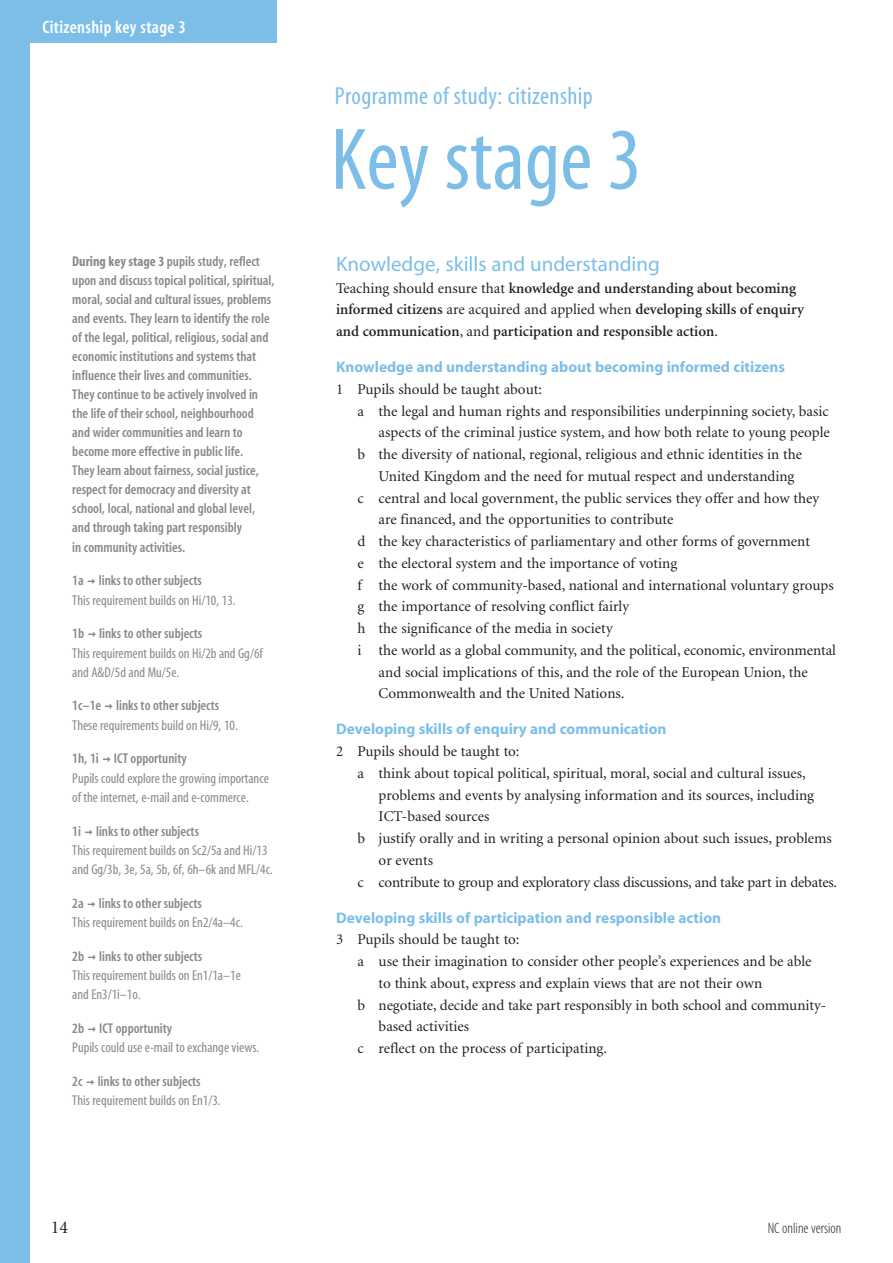
<style>
.page{position:relative;width:893px;height:1263px;background:#fff}
.page>*{position:absolute;margin:0;border:0;box-sizing:border-box;transform-origin:0 0}
.t1{font:88.5px "Myriad N Ccondensed";color:#7dbee9}
.t2{font:24.75px "Myriad N Ccondensed";letter-spacing:.015em;color:#7dbee9}
.t3{font:21px "Myriad NC";color:#7dbee9}
.t4{font:600 18px "Myriad N Ccondensed";letter-spacing:.02em;color:#fff}
.t5{font:18px "Minion";color:#231f20}
.t6{font:700 15.3px "Myriad NC";color:#7dbee9}
.t7{font:15px "Minion";color:#231f20}
.t8{font:600 15px/21.8px "Minion";color:#231f20}
.t9{font:300 15px "Myriad N Ccondensed";color:#231f20}
.t10{font:600 14.25px/19px "Myriad N Ccondensed";color:#87898c}
.t11{font:14.25px/19px "Myriad N Ccondensed";color:#87898c}
.s1{font-weight:700}
.s2{font-weight:400}
</style>
<div class="page">
<div style="left:0;top:0;width:276px;height:43px;background:#7dbee9"></div>
<div style="left:0;top:0;width:30px;height:1263px;background:#7dbee9"></div>
<p class="t4" style="left:43px;top:20px;width:145px">Citizenship key stage 3</p>
<p class="t10" style="left:72px;top:253px;width:204px"><span class="s1">During key stage 3</span> pupils study, reflect upon and discuss topical political, spiritual, moral, social and cultural issues, problems and events. They learn to identify the role of the legal, political, religious, social and economic institutions and systems that influence their lives and communities.<br>They continue to be actively involved in the life of their school, neighbourhood and wider communities and learn to become more effective in public life.<br>They learn about fairness, social justice, respect for democracy and diversity at school, local, national and global level, and through taking part responsibly<br>in community activities.</p>
<p class="t10" style="left:72px;top:573px;width:131px">1a ≥ links to other subjects</p>
<p class="t11" style="left:72px;top:592px;width:165px">This requirement builds on Hi/10, 13.</p>
<p class="t10" style="left:72px;top:626px;width:131px">1b ≥ links to other subjects</p>
<p class="t11" style="left:72px;top:645px;width:192px">This requirement builds on Hi/2b and Gg/6f and A&amp;D/5d and Mu/5e.</p>
<p class="t10" style="left:72px;top:698px;width:148px">1c–1e ≥ links to other subjects</p>
<p class="t11" style="left:72px;top:717px;width:167px">These requirements build on Hi/9, 10.</p>
<p class="t10" style="left:72px;top:751px;width:116px">1h, 1i ≥ ICT opportunity</p>
<p class="t11" style="left:72px;top:770px;width:198px">Pupils could explore the growing importance of the internet, e-mail and e-commerce.</p>
<p class="t10" style="left:72px;top:823px;width:128px">1i ≥ links to other subjects</p>
<p class="t11" style="left:72px;top:842px;width:202px">This requirement builds on Sc2/5a and Hi/13 and Gg/3b, 3e, 5a, 5b, 6f, 6h–6k and MFL/4c.</p>
<p class="t10" style="left:72px;top:895px;width:131px">2a ≥ links to other subjects</p>
<p class="t11" style="left:72px;top:914px;width:172px">This requirement builds on En2/4a–4c.</p>
<p class="t10" style="left:72px;top:948px;width:131px">2b ≥ links to other subjects</p>
<p class="t11" style="left:72px;top:967px;width:170px">This requirement builds on En1/1a–1e and En3/1i–1o.</p>
<p class="t10" style="left:72px;top:1020px;width:101px">2b ≥ ICT opportunity</p>
<p class="t11" style="left:72px;top:1039px;width:189px">Pupils could use e-mail to exchange views.</p>
<p class="t10" style="left:72px;top:1073px;width:130px">2c ≥ links to other subjects</p>
<p class="t11" style="left:72px;top:1092px;width:150px">This requirement builds on En1/3.</p>
<p class="t5" style="left:51px;top:1220px;width:19px">14</p>
<h2 class="t2" style="left:335px;top:86px;width:259px">Programme of study: citizenship</h2>
<h1 class="t1" style="left:331px;top:126px;width:312px">Key stage 3</h1>
<h3 class="t3" style="left:336px;top:256px;width:325px">Knowledge, skills and understanding</h3>
<p class="t8" style="left:336px;top:278px;width:469px"><span class="s2">Teaching should ensure that</span> knowledge and understanding about becoming informed citizens <span class="s2">are acquired and applied when</span> developing skills of enquiry and communication<span class="s2">, and</span> participation and responsible action<span class="s2">.</span></p>
<p class="t6" style="left:336px;top:361px;width:450px">Knowledge and understanding about becoming informed citizens</p>
<p class="t7" style="left:336px;top:383px;width:207px">1 Pupils should be taught about:</p>
<p class="t7" style="left:357px;top:405px;width:473px">a the legal and human rights and responsibilities underpinning society, basic</p>
<p class="t7" style="left:378px;top:427px;width:452px">aspects of the criminal justice system, and how both relate to young people</p>
<p class="t7" style="left:357px;top:448px;width:446px">b the diversity of national, regional, religious and ethnic identities in the</p>
<p class="t7" style="left:378px;top:470px;width:417px">United Kingdom and the need for mutual respect and understanding</p>
<p class="t7" style="left:357px;top:492px;width:463px">c central and local government, the public services they offer and how they</p>
<p class="t7" style="left:378px;top:514px;width:296px">are financed, and the opportunities to contribute</p>
<p class="t7" style="left:357px;top:535px;width:454px">d the key characteristics of parliamentary and other forms of government</p>
<p class="t7" style="left:357px;top:557px;width:321px">e the electoral system and the importance of voting</p>
<p class="t7" style="left:357px;top:579px;width:478px">f the work of community-based, national and international voluntary groups</p>
<p class="t7" style="left:357px;top:601px;width:273px">g the importance of resolving conflict fairly</p>
<p class="t7" style="left:357px;top:622px;width:257px">h the significance of the media in society</p>
<p class="t7" style="left:357px;top:644px;width:480px">i the world as a global community, and the political, economic, environmental</p>
<p class="t7" style="left:378px;top:666px;width:430px">and social implications of this, and the role of the European Union, the</p>
<p class="t7" style="left:378px;top:688px;width:247px">Commonwealth and the United Nations.</p>
<p class="t6" style="left:336px;top:723px;width:332px">Developing skills of enquiry and communication</p>
<p class="t7" style="left:336px;top:745px;width:185px">2 Pupils should be taught to:</p>
<p class="t7" style="left:357px;top:767px;width:450px">a think about topical political, spiritual, moral, social and cultural issues,</p>
<p class="t7" style="left:378px;top:789px;width:437px">problems and events by analysing information and its sources, including</p>
<p class="t7" style="left:378px;top:811px;width:112px">ICT-based sources</p>
<p class="t7" style="left:357px;top:832px;width:476px">b justify orally and in writing a personal opinion about such issues, problems</p>
<p class="t7" style="left:378px;top:854px;width:56px">or events</p>
<p class="t7" style="left:357px;top:876px;width:481px">c contribute to group and exploratory class discussions, and take part in debates.</p>
<p class="t6" style="left:336px;top:912px;width:386px">Developing skills of participation and responsible action</p>
<p class="t7" style="left:336px;top:934px;width:185px">3 Pupils should be taught to:</p>
<p class="t7" style="left:357px;top:955px;width:456px">a use their imagination to consider other people’s experiences and be able</p>
<p class="t7" style="left:378px;top:977px;width:385px">to think about, express and explain views that are not their own</p>
<p class="t7" style="left:357px;top:999px;width:470px">b negotiate, decide and take part responsibly in both school and community-</p>
<p class="t7" style="left:378px;top:1021px;width:92px">based activities</p>
<p class="t7" style="left:357px;top:1042px;width:251px">c reflect on the process of participating.</p>
<p class="t9" style="left:767px;top:1222px;width:75px">NC online version</p>
</div>
